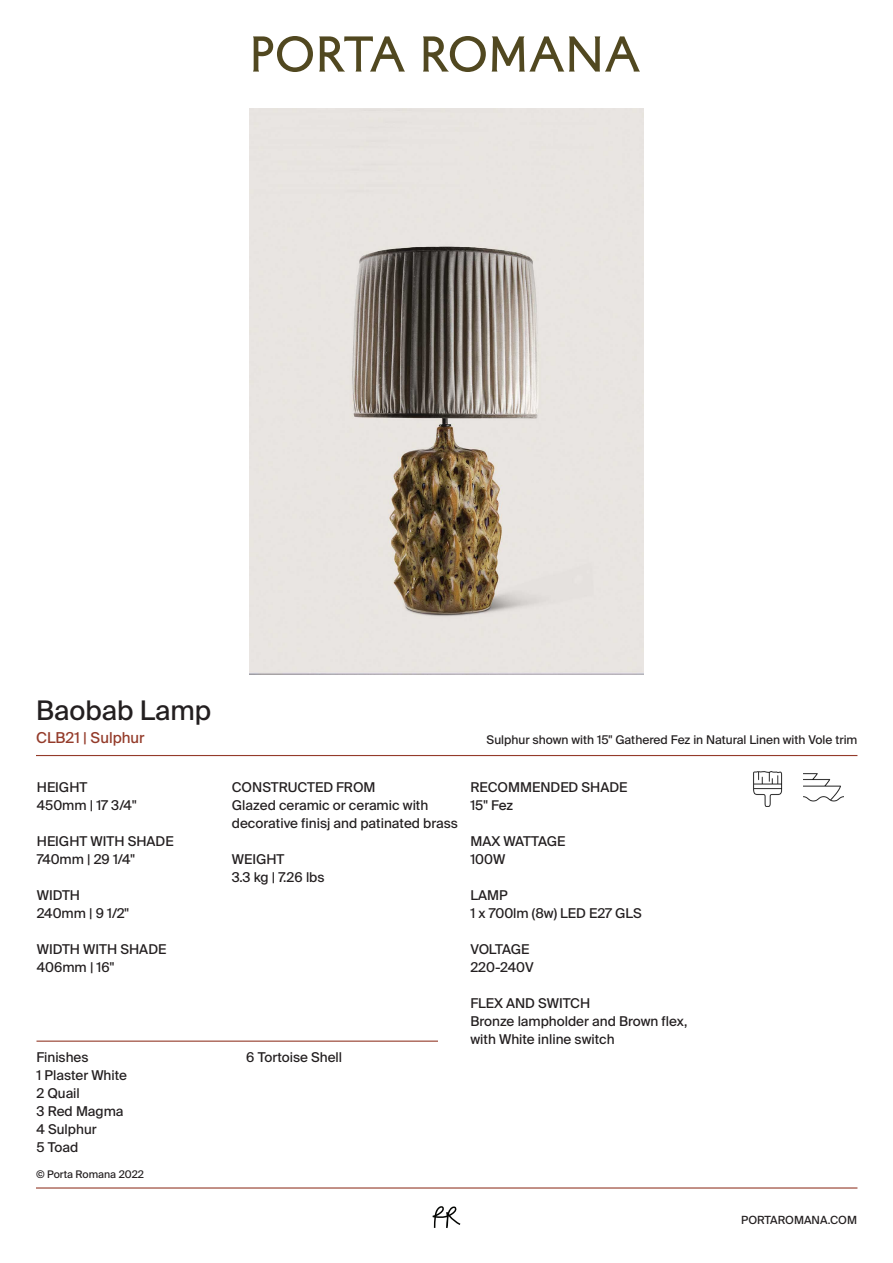
<style>
.page{position:relative;width:893px;height:1263px;background:#fff}
.page>*{position:absolute;margin:0;border:0;box-sizing:border-box;transform-origin:0 0}
.t1{font:27px "Suisse Intl";color:#231f20}
.t2{font:15px "Suisse Intl";color:#943b2a}
.t3{font:13.5px/18px "Suisse Intl";color:#231f20}
.t4{font:13.5px/18px "Suisse Intl";letter-spacing:-.025em;color:#231f20}
.t5{font:12px "Suisse Intl";color:#231f20}
.t6{font:11.25px "Suisse Intl";color:#231f20}
.t7{font:10.5px "Suisse Intl";color:#231f20}
</style>
<div class="page">
<hr style="left:36px;top:755px;width:821px;height:1px;background:#943b2a">
<img style="left:250px;top:108px;width:393px;height:566px">
<svg style="left:253px;top:36px;width:60px;height:36px"></svg>
<svg style="left:319px;top:36px;width:86px;height:36px"></svg>
<svg style="left:423px;top:36px;width:63px;height:36px"></svg>
<svg style="left:492px;top:36px;width:148px;height:36px"></svg>
<hr style="left:36px;top:1040px;width:402px;height:2px;background:#943b2a">
<svg style="left:433px;top:1206px;width:27px;height:22px"></svg>
<hr style="left:36px;top:1187px;width:821px;height:1px;background:#943b2a">
<img style="left:753px;top:772px;width:30px;height:35px">
<img style="left:803px;top:773px;width:40px;height:29px">
<h1 class="t1" style="left:36px;top:695px;width:177px">Baobab Lamp</h1>
<p class="t2" style="left:36px;top:729px;width:110px">CLB21 | Sulphur</p>
<p class="t5" style="left:487px;top:733px;width:372px">Sulphur shown with 15" Gathered Fez in Natural Linen with Vole trim</p>
<p class="t3" style="left:37px;top:778px;width:101px">HEIGHT<br>450mm | 17 3/4"</p>
<p class="t3" style="left:37px;top:832px;width:138px">HEIGHT WITH SHADE<br>740mm | 29 1/4"</p>
<p class="t3" style="left:37px;top:886px;width:94px">WIDTH<br>240mm | 9 1/2"</p>
<p class="t3" style="left:37px;top:940px;width:131px">WIDTH WITH SHADE<br>406mm | 16"</p>
<p class="t3" style="left:232px;top:778px;width:228px">CONSTRUCTED FROM<br>Glazed ceramic or ceramic with decorative finisj and patinated brass</p>
<p class="t3" style="left:232px;top:850px;width:94px">WEIGHT<br>3.3 kg | 7.26 lbs</p>
<p class="t3" style="left:36px;top:1048px;width:92px">Finishes<br>1 Plaster White<br>2 Quail<br>3 Red Magma<br>4 Sulphur<br>5 Toad</p>
<p class="t3" style="left:246px;top:1048px;width:97px">6 Tortoise Shell</p>
<p class="t7" style="left:36px;top:1168px;width:109px">© Porta Romana 2022</p>
<p class="t3" style="left:470px;top:778px;width:159px">RECOMMENDED SHADE<br>15" Fez</p>
<p class="t3" style="left:470px;top:832px;width:97px">MAX WATTAGE<br>100W</p>
<p class="t3" style="left:470px;top:886px;width:173px">LAMP<br>1 x 700lm (8w) LED E27 GLS</p>
<p class="t4" style="left:470px;top:940px;width:65px">VOLTAGE<br>220-240V</p>
<p class="t3" style="left:470px;top:994px;width:218px">FLEX AND SWITCH<br>Bronze lampholder and Brown flex, with White inline switch</p>
<p class="t6" style="left:741px;top:1213px;width:117px">PORTAROMANA.COM</p>
</div>
